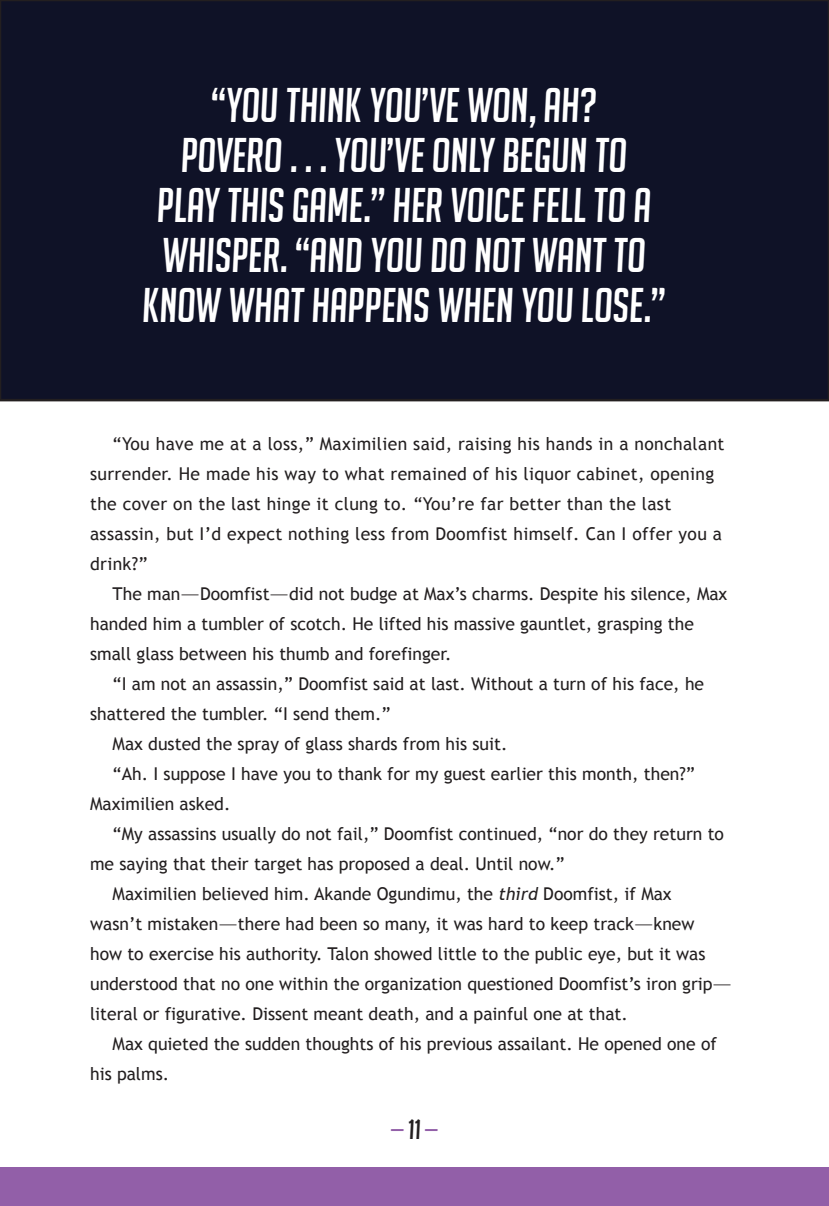
<style>
.page{position:relative;width:829px;height:1206px;background:#fff}
.page>*{position:absolute;margin:0;border:0;box-sizing:border-box;transform-origin:0 0}
.t1{font:italic 47.5px/50px "Big Noodle Titling";color:#fff;text-align:center}
.t2{font:italic 27.5px "Big Noodle Titling";color:#925fa8}
.t3{font:17.75px/30px "Trebuchet MS";color:#231f20}
.t4{font:17.75px/30px "Trebuchet MS";letter-spacing:.02em;color:#231f20}
.s1{font-style:italic}
.s2{color:#231f20}
</style>
<div class="page">
<div style="left:0;top:1167px;width:828px;height:39px;background:#925fa8"></div>
<div style="left:0;top:0;width:828px;height:400px;background:#0f1227"></div>
<div style="left:0;top:0;width:828px;height:401px;border:2px solid #231f20"></div>
<h1 class="t1" style="left:142px;top:80px;width:524px">“YOU THINK YOU’VE WON, AH?<br>POVERO . . . YOU’VE ONLY BEGUN TO<br>PLAY THIS GAME.” HER VOICE FELL TO A<br>WHISPER. “AND YOU DO NOT WANT TO<br>KNOW WHAT HAPPENS WHEN YOU LOSE.”</h1>
<p class="t4" style="left:90px;top:429px;width:635px;text-indent:23px">“You have me at a loss,” Maximilien said, raising his hands in a nonchalant surrender. He made his way to what remained of his liquor cabinet, opening the cover on the last hinge it clung to. “You’re far better than the last assassin, but I’d expect nothing less from Doomfist himself. Can I offer you a drink?”</p>
<p class="t3" style="left:90px;top:579px;width:638px;text-indent:22px">The man—Doomfist—did not budge at Max’s charms. Despite his silence, Max handed him a tumbler of scotch. He lifted his massive gauntlet, grasping the small glass between his thumb and forefinger.</p>
<p class="t3" style="left:113px;top:669px;width:592px">“I am not an assassin,” Doomfist said at last. Without a turn of his face, he</p>
<p class="t3" style="left:90px;top:699px;width:302px">shattered the tumbler. “I send them.”</p>
<p class="t3" style="left:113px;top:729px;width:396px">Max dusted the spray of glass shards from his suit.</p>
<p class="t3" style="left:113px;top:759px;width:583px">“Ah. I suppose I have you to thank for my guest earlier this month, then?”</p>
<p class="t3" style="left:90px;top:789px;width:142px">Maximilien asked.</p>
<p class="t3" style="left:113px;top:819px;width:612px">“My assassins usually do not fail,” Doomfist continued, “nor do they return to</p>
<p class="t3" style="left:90px;top:849px;width:475px">me saying that their target has proposed a deal. Until now.”</p>
<p class="t3" style="left:113px;top:879px;width:560px">Maximilien believed him. Akande Ogundimu, the <span class="s1">third</span> Doomfist, if Max</p>
<p class="t3" style="left:90px;top:909px;width:605px">wasn’t mistaken—there had been so many, it was hard to keep track—knew</p>
<p class="t3" style="left:90px;top:939px;width:616px">how to exercise his authority. Talon showed little to the public eye, but it was</p>
<p class="t3" style="left:90px;top:969px;width:643px">understood that no one within the organization questioned Doomfist’s iron grip—</p>
<p class="t3" style="left:90px;top:999px;width:539px">literal or figurative. Dissent meant death, and a painful one at that.</p>
<p class="t3" style="left:113px;top:1029px;width:605px">Max quieted the sudden thoughts of his previous assailant. He opened one of</p>
<p class="t3" style="left:90px;top:1059px;width:81px">his palms.</p>
<h2 class="t2" style="left:391px;top:1114px;width:48px">— <span class="s2">11</span> —</h2>
</div>
